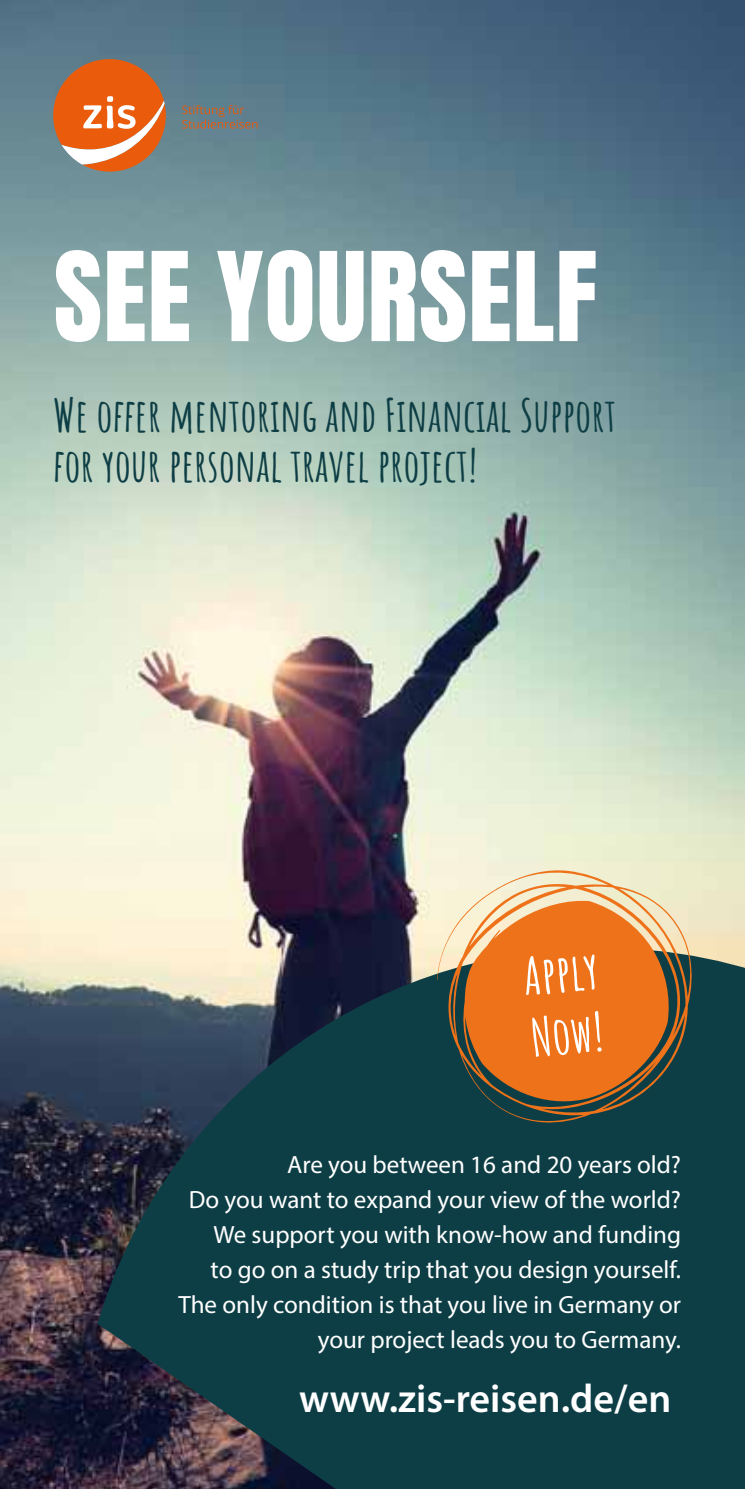
<style>
.page{position:relative;width:745px;height:1489px;background:#fff}
.page>*{position:absolute;margin:0;border:0;box-sizing:border-box;transform-origin:0 0}
.t1{font:105px "Anton";letter-spacing:.01em;color:#fff}
.t2{font:700 51.5px/61.8px "Amatic SC";color:#fff}
.t3{font:700 45px/50px "Amatic SC";color:#0e3e45}
.t4{font:600 40px "Myriad Pro";color:#fff}
.t5{font:25px/35px "Myriad Pro";color:#fff;text-align:right}
</style>
<div class="page">
<img style="left:0;top:0;width:744px;height:1488px">
<svg style="left:182px;top:105px;width:75px;height:24px;background:#787977"></svg>
<svg style="left:53px;top:59px;width:113px;height:113px;background:#ce7a49"></svg>
<svg style="left:97px;top:947px;width:647px;height:541px;background:#1d424a"></svg>
<svg style="left:437px;top:866px;width:258px;height:257px;background:#bd824c"></svg>
<h1 class="t1" style="left:54px;top:243px;width:544px">SEE YOURSELF</h1>
<h3 class="t3" style="left:53px;top:387px;width:564px">We offer mentoring and Financial Support for your personal travel project!</h3>
<h2 class="t2" style="left:519px;top:942px;width:77px;rotate:-6deg">Apply<br>Now!</h2>
<p class="t5" style="left:178px;top:1146px;width:504px">Are you between 16 and 20 years old?<br>Do you want to expand your view of the world?<br>We support you with know-how and funding<br>to go on a study trip that you design yourself.<br>The only condition is that you live in Germany or your project leads you to Germany.</p>
<h3 class="t4" style="left:299px;top:1373px;width:373px">www.zis-reisen.de/en</h3>
</div>
